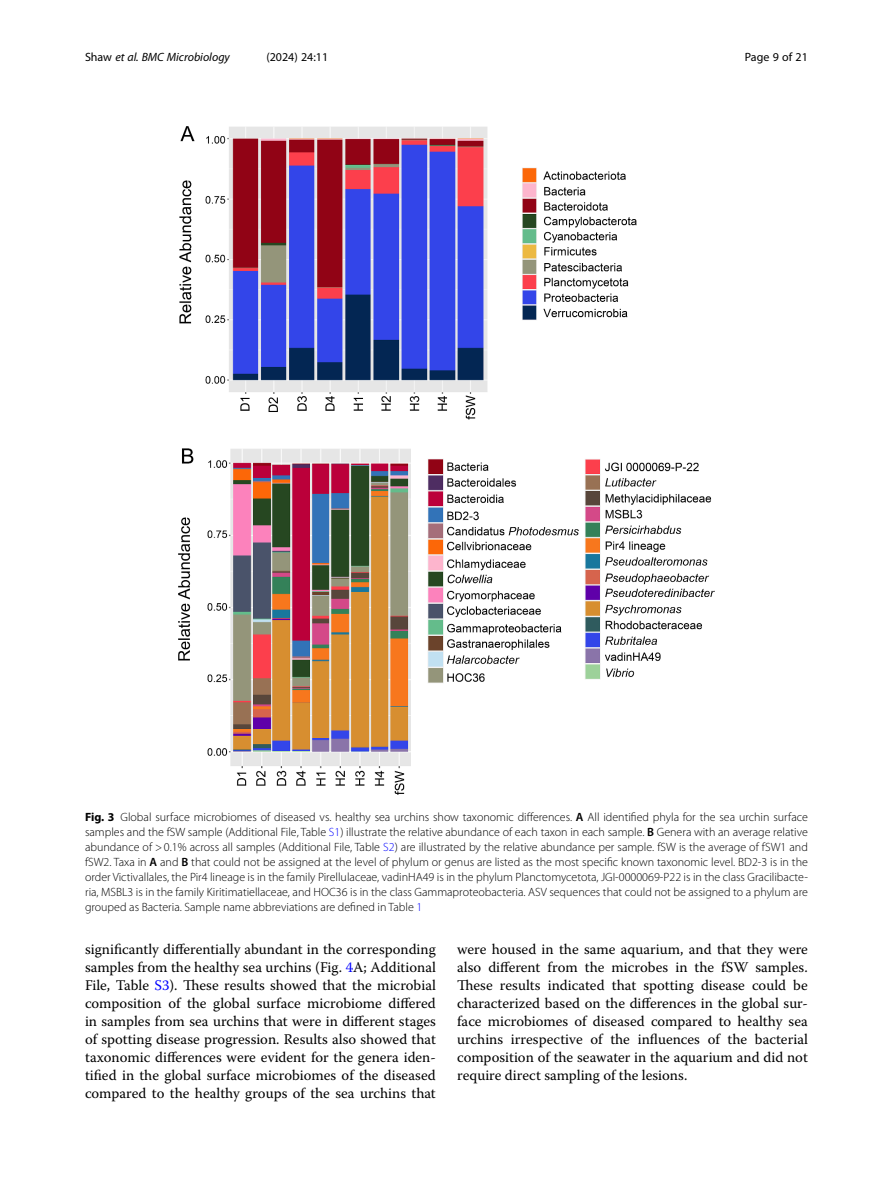
<style>
.page{position:relative;width:893px;height:1191px;background:#fff}
.page>*{position:absolute;margin:0;border:0;box-sizing:border-box;transform-origin:0 0}
.Body_Text_Indent{font:14.7px/18px "Warnock Pro";color:#000;text-align:justify}
.Figure_Caption{font:300 12px/15px "Myriad Pro";color:#000;text-align:justify}
.t1{font:italic 12px "Myriad Pro";color:#000}
.t2{font:12px "Myriad Pro";color:#000}
.s1{font-style:normal}
.s2{font-weight:700}
.s3{font-weight:600}
.s4{color:#00f}
</style>
<div class="page">
<img style="left:178px;top:126px;width:536px;height:668px">
<p class="t1" style="left:85px;top:50px;width:146px"><span class="s1">Shaw</span> et al. BMC Microbiology</p>
<p class="t2" style="left:266px;top:50px;width:63px">(2024) 24:11</p>
<p class="t2" style="left:745px;top:50px;width:65px">Page 9 of 21</p>
<p class="Figure_Caption" style="left:85px;top:810px;width:724px"><span class="s2">Fig. 3</span> Global surface microbiomes of diseased vs. healthy sea urchins show taxonomic differences. <span class="s3">A</span> All identified phyla for the sea urchin surface samples and the fSW sample (Additional File, Table <span class="s4">S1</span>) illustrate the relative abundance of each taxon in each sample. <span class="s3">B</span> Genera with an average relative abundance of &gt;0.1% across all samples (Additional File, Table <span class="s4">S2</span>) are illustrated by the relative abundance per sample. fSW is the average of fSW1 and fSW2. Taxa in <span class="s3">A</span> and <span class="s3">B</span> that could not be assigned at the level of phylum or genus are listed as the most specific known taxonomic level. BD2-3 is in the order Victivallales, the Pir4 lineage is in the family Pirellulaceae, vadinHA49 is in the phylum Planctomycetota, JGI-0000069-P22 is in the class Gracilibacte&shy;ria, MSBL3 is in the family Kiritimatiellaceae, and HOC36 is in the class Gammaproteobacteria. ASV sequences that could not be assigned to a phylum are grouped as Bacteria. Sample name abbreviations are defined in Table <span class="s4">1</span></p>
<p class="Body_Text_Indent" style="left:85px;top:940px;width:352px">significantly differentially abundant in the corresponding samples from the healthy sea urchins (Fig. <span class="s4">4</span>A; Additional File, Table <span class="s4">S3</span>). These results showed that the microbial composition of the global surface microbiome differed in samples from sea urchins that were in different stages of spotting disease progression. Results also showed that taxonomic differences were evident for the genera iden&shy;tified in the global surface microbiomes of the diseased compared to the healthy groups of the sea urchins that</p>
<p class="Body_Text_Indent" style="left:457px;top:940px;width:352px">were housed in the same aquarium, and that they were also different from the microbes in the fSW samples.<br>These results indicated that spotting disease could be characterized based on the differences in the global sur&shy;face microbiomes of diseased compared to healthy sea urchins irrespective of the influences of the bacterial composition of the seawater in the aquarium and did not require direct sampling of the lesions.</p>
</div>
